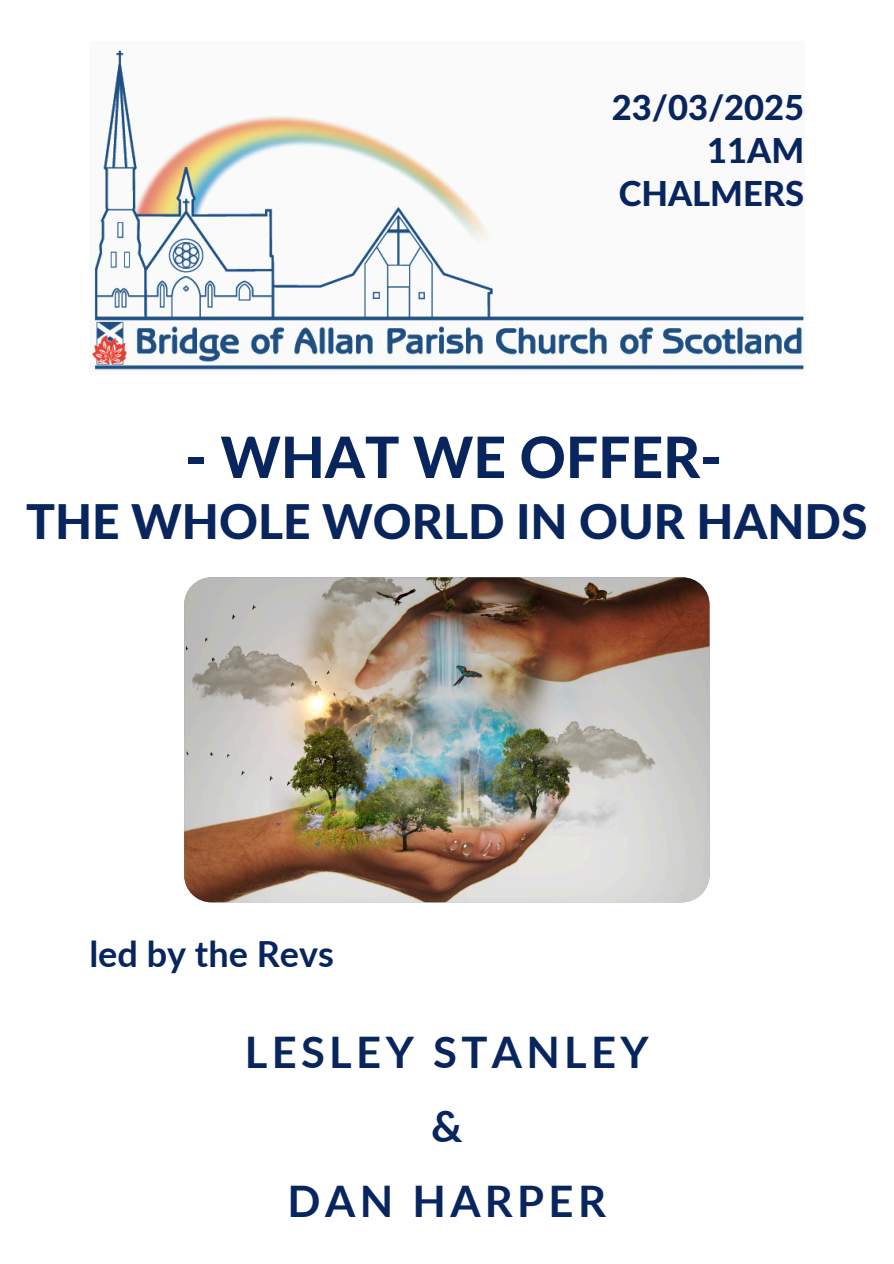
<style>
.page{position:relative;width:894px;height:1264px;background:#fff}
.page>*{position:absolute;margin:0;border:0;box-sizing:border-box;transform-origin:0 0}
.t1{font:800 57px "Lato Latin";color:#08255d}
.t2{font:800 48px "Lato Latin";color:#08255d}
.t3{font:700 43.5px/74.2px "Lato";letter-spacing:.1em;color:#08255d;text-align:center}
.t4{font:700 36px "Lato";color:#08255d}
.t5{font:800 34.5px/42.8px "Lato Latin";color:#08255d;text-align:right}
</style>
<div class="page">
<img style="left:91px;top:49px;width:713px;height:322px">
<img style="left:184px;top:577px;width:525px;height:325px;border-radius:27px">
<h3 class="t5" style="left:611px;top:88px;width:194px">23/03/2025<br>11AM<br>CHALMERS</h3>
<h1 class="t1" style="left:186px;top:432px;width:537px">- WHAT WE OFFER-</h1>
<h1 class="t2" style="left:26px;top:500px;width:842px">THE WHOLE WORLD IN OUR HANDS</h1>
<p class="t4" style="left:89px;top:931px;width:246px">led by the Revs</p>
<h2 class="t3" style="left:245px;top:1014px;width:405px">LESLEY STANLEY &amp;<br>DAN HARPER</h2>
</div>
